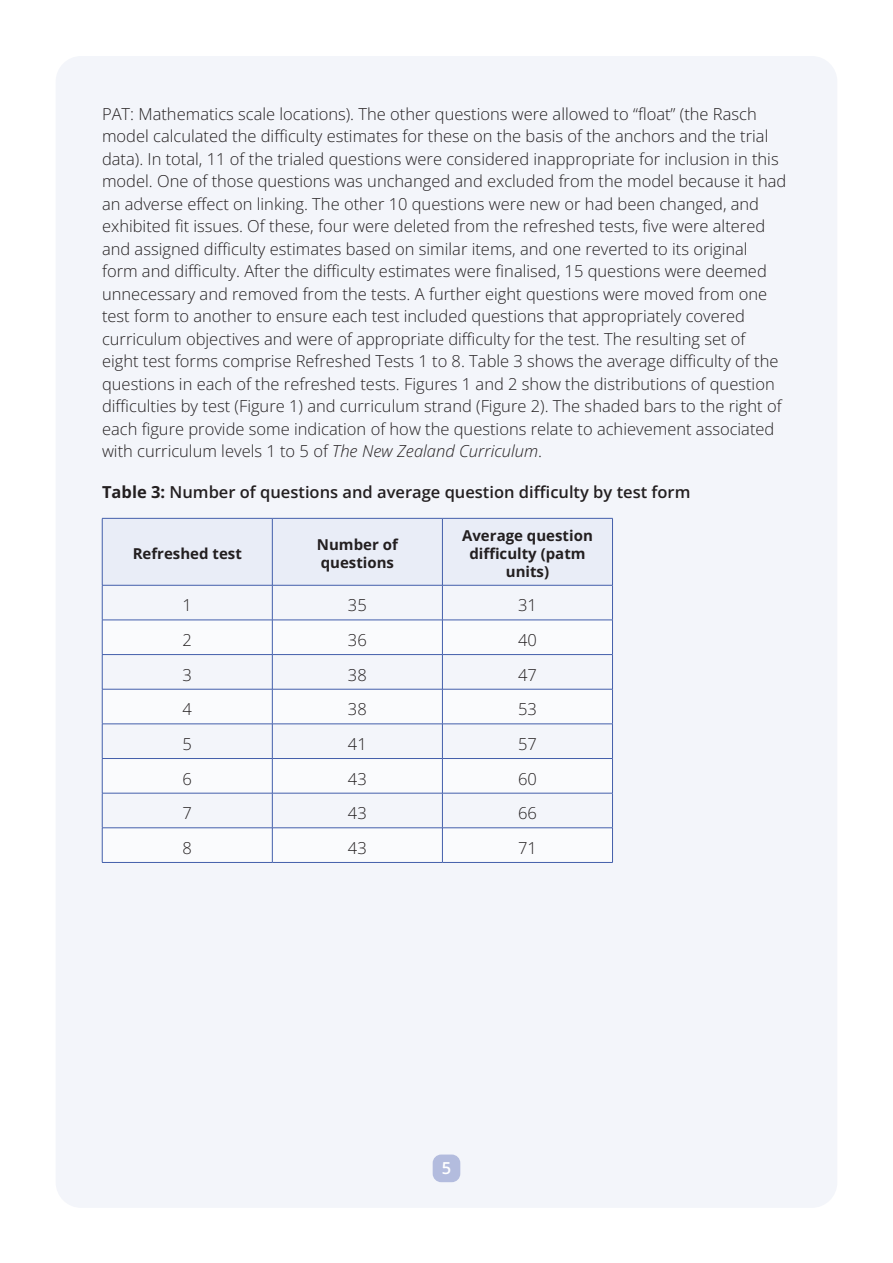
<style>
.page{position:relative;width:893px;height:1263px;background:#fff}
.page>*{position:absolute;margin:0;border:0;box-sizing:border-box;transform-origin:0 0}
.t1{font:16.5px/22.5px "Open Sans";color:#231f20}
.t2{font:600 16.5px "Open Sans";color:#231f20}
.t3{font:600 16.5px "Open Sans";color:#fff}
.t4{font:700 15px/18px "Open Sans";color:#231f20}
.s1{font-style:italic}
.s2{font-weight:700}
</style>
<div class="page">
<div style="left:56px;top:56px;width:781px;height:1152px;background:#f3f5fa;border-radius:26px"></div>
<div style="left:433px;top:1154px;width:27px;height:28px;background:#b3bcde;border-radius:9px"></div>
<div style="left:103px;top:519px;width:509px;height:66px;background:#e9edf7"></div>
<svg style="left:103px;top:621px;width:509px;height:241px"></svg>
<hr style="left:102px;top:518px;width:170px;height:1px;background:#435fab">
<hr style="left:102px;top:518px;width:1px;height:67px;background:#435fab">
<hr style="left:272px;top:518px;width:170px;height:1px;background:#435fab">
<hr style="left:272px;top:518px;width:1px;height:67px;background:#435fab">
<hr style="left:442px;top:518px;width:171px;height:1px;background:#435fab">
<hr style="left:442px;top:518px;width:1px;height:67px;background:#435fab">
<hr style="left:612px;top:518px;width:1px;height:67px;background:#435fab">
<hr style="left:102px;top:585px;width:170px;height:1px;background:#435fab">
<hr style="left:102px;top:585px;width:1px;height:35px;background:#435fab">
<hr style="left:272px;top:585px;width:170px;height:1px;background:#435fab">
<hr style="left:272px;top:585px;width:1px;height:35px;background:#435fab">
<hr style="left:442px;top:585px;width:171px;height:1px;background:#435fab">
<hr style="left:442px;top:585px;width:1px;height:35px;background:#435fab">
<hr style="left:612px;top:585px;width:1px;height:35px;background:#435fab">
<hr style="left:102px;top:620px;width:170px;height:1px;background:#435fab">
<hr style="left:102px;top:620px;width:1px;height:34px;background:#435fab">
<hr style="left:272px;top:620px;width:170px;height:1px;background:#435fab">
<hr style="left:272px;top:620px;width:1px;height:34px;background:#435fab">
<hr style="left:442px;top:620px;width:171px;height:1px;background:#435fab">
<hr style="left:442px;top:620px;width:1px;height:34px;background:#435fab">
<hr style="left:612px;top:620px;width:1px;height:34px;background:#435fab">
<hr style="left:102px;top:654px;width:170px;height:1px;background:#435fab">
<hr style="left:102px;top:655px;width:1px;height:34px;background:#435fab">
<hr style="left:272px;top:654px;width:170px;height:1px;background:#435fab">
<hr style="left:272px;top:655px;width:1px;height:34px;background:#435fab">
<hr style="left:442px;top:654px;width:171px;height:1px;background:#435fab">
<hr style="left:442px;top:655px;width:1px;height:34px;background:#435fab">
<hr style="left:612px;top:655px;width:1px;height:34px;background:#435fab">
<hr style="left:102px;top:689px;width:170px;height:1px;background:#435fab">
<hr style="left:102px;top:689px;width:1px;height:35px;background:#435fab">
<hr style="left:272px;top:689px;width:170px;height:1px;background:#435fab">
<hr style="left:272px;top:689px;width:1px;height:35px;background:#435fab">
<hr style="left:442px;top:689px;width:171px;height:1px;background:#435fab">
<hr style="left:442px;top:689px;width:1px;height:35px;background:#435fab">
<hr style="left:612px;top:689px;width:1px;height:35px;background:#435fab">
<hr style="left:102px;top:724px;width:170px;height:1px;background:#435fab">
<hr style="left:102px;top:724px;width:1px;height:34px;background:#435fab">
<hr style="left:272px;top:724px;width:170px;height:1px;background:#435fab">
<hr style="left:272px;top:724px;width:1px;height:34px;background:#435fab">
<hr style="left:442px;top:724px;width:171px;height:1px;background:#435fab">
<hr style="left:442px;top:724px;width:1px;height:34px;background:#435fab">
<hr style="left:612px;top:724px;width:1px;height:34px;background:#435fab">
<hr style="left:102px;top:758px;width:170px;height:1px;background:#435fab">
<hr style="left:102px;top:759px;width:1px;height:34px;background:#435fab">
<hr style="left:272px;top:758px;width:170px;height:1px;background:#435fab">
<hr style="left:272px;top:759px;width:1px;height:34px;background:#435fab">
<hr style="left:442px;top:758px;width:171px;height:1px;background:#435fab">
<hr style="left:442px;top:759px;width:1px;height:34px;background:#435fab">
<hr style="left:612px;top:759px;width:1px;height:34px;background:#435fab">
<hr style="left:102px;top:793px;width:170px;height:1px;background:#435fab">
<hr style="left:102px;top:793px;width:1px;height:35px;background:#435fab">
<hr style="left:272px;top:793px;width:170px;height:1px;background:#435fab">
<hr style="left:272px;top:793px;width:1px;height:35px;background:#435fab">
<hr style="left:442px;top:793px;width:171px;height:1px;background:#435fab">
<hr style="left:442px;top:793px;width:1px;height:35px;background:#435fab">
<hr style="left:612px;top:793px;width:1px;height:35px;background:#435fab">
<hr style="left:102px;top:827px;width:170px;height:1px;background:#435fab">
<hr style="left:102px;top:828px;width:1px;height:34px;background:#435fab">
<hr style="left:272px;top:827px;width:170px;height:1px;background:#435fab">
<hr style="left:272px;top:828px;width:1px;height:34px;background:#435fab">
<hr style="left:442px;top:827px;width:171px;height:1px;background:#435fab">
<hr style="left:442px;top:828px;width:1px;height:34px;background:#435fab">
<hr style="left:612px;top:828px;width:1px;height:34px;background:#435fab">
<hr style="left:102px;top:862px;width:170px;height:1px;background:#435fab">
<hr style="left:272px;top:862px;width:170px;height:1px;background:#435fab">
<hr style="left:442px;top:862px;width:171px;height:1px;background:#435fab">
<p class="t1" style="left:102px;top:102px;width:686px">PAT: Mathematics scale locations). The other questions were allowed to “float” (the Rasch model calculated the difficulty estimates for these on the basis of the anchors and the trial data). In total, 11 of the trialed questions were considered inappropriate for inclusion in this model. One of those questions was unchanged and excluded from the model because it had an adverse effect on linking. The other 10 questions were new or had been changed, and exhibited fit issues. Of these, four were deleted from the refreshed tests, five were altered and assigned difficulty estimates based on similar items, and one reverted to its original form and difficulty. After the difficulty estimates were finalised, 15 questions were deemed unnecessary and removed from the tests. A further eight questions were moved from one test form to another to ensure each test included questions that appropriately covered curriculum objectives and were of appropriate difficulty for the test. The resulting set of<br>eight test forms comprise Refreshed Tests 1 to 8. Table 3 shows the average difficulty of the questions in each of the refreshed tests. Figures 1 and 2 show the distributions of question difficulties by test (Figure 1) and curriculum strand (Figure 2). The shaded bars to the right of each figure provide some indication of how the questions relate to achievement associated with curriculum levels 1 to 5 of <span class="s1">The New Zealand Curriculum</span>.</p>
<p class="t2" style="left:102px;top:481px;width:590px"><span class="s2">Table 3:</span> Number of questions and average question difficulty by test form</p>
<p class="t4" style="left:133px;top:544px;width:111px">Refreshed test</p>
<p class="t4" style="left:317px;top:535px;width:82px">Number of questions</p>
<p class="t4" style="left:462px;top:526px;width:132px;text-align:center">Average question difficulty (patm units)</p>
<p class="t1" style="left:183px;top:594px;width:11px">1</p>
<p class="t1" style="left:348px;top:594px;width:20px">35</p>
<p class="t1" style="left:518px;top:594px;width:20px">31</p>
<p class="t1" style="left:183px;top:628px;width:11px">2</p>
<p class="t1" style="left:348px;top:628px;width:20px">36</p>
<p class="t1" style="left:518px;top:628px;width:20px">40</p>
<p class="t1" style="left:183px;top:663px;width:11px">3</p>
<p class="t1" style="left:348px;top:663px;width:20px">38</p>
<p class="t1" style="left:518px;top:663px;width:20px">47</p>
<p class="t1" style="left:183px;top:698px;width:11px">4</p>
<p class="t1" style="left:348px;top:698px;width:20px">38</p>
<p class="t1" style="left:518px;top:698px;width:20px">53</p>
<p class="t1" style="left:183px;top:732px;width:11px">5</p>
<p class="t1" style="left:348px;top:732px;width:20px">41</p>
<p class="t1" style="left:518px;top:732px;width:20px">57</p>
<p class="t1" style="left:183px;top:767px;width:11px">6</p>
<p class="t1" style="left:348px;top:767px;width:20px">43</p>
<p class="t1" style="left:518px;top:767px;width:20px">60</p>
<p class="t1" style="left:183px;top:802px;width:11px">7</p>
<p class="t1" style="left:348px;top:802px;width:20px">43</p>
<p class="t1" style="left:518px;top:802px;width:20px">66</p>
<p class="t1" style="left:183px;top:836px;width:11px">8</p>
<p class="t1" style="left:348px;top:836px;width:20px">43</p>
<p class="t1" style="left:518px;top:836px;width:20px">71</p>
<p class="t3" style="left:442px;top:1157px;width:11px">5</p>
</div>
